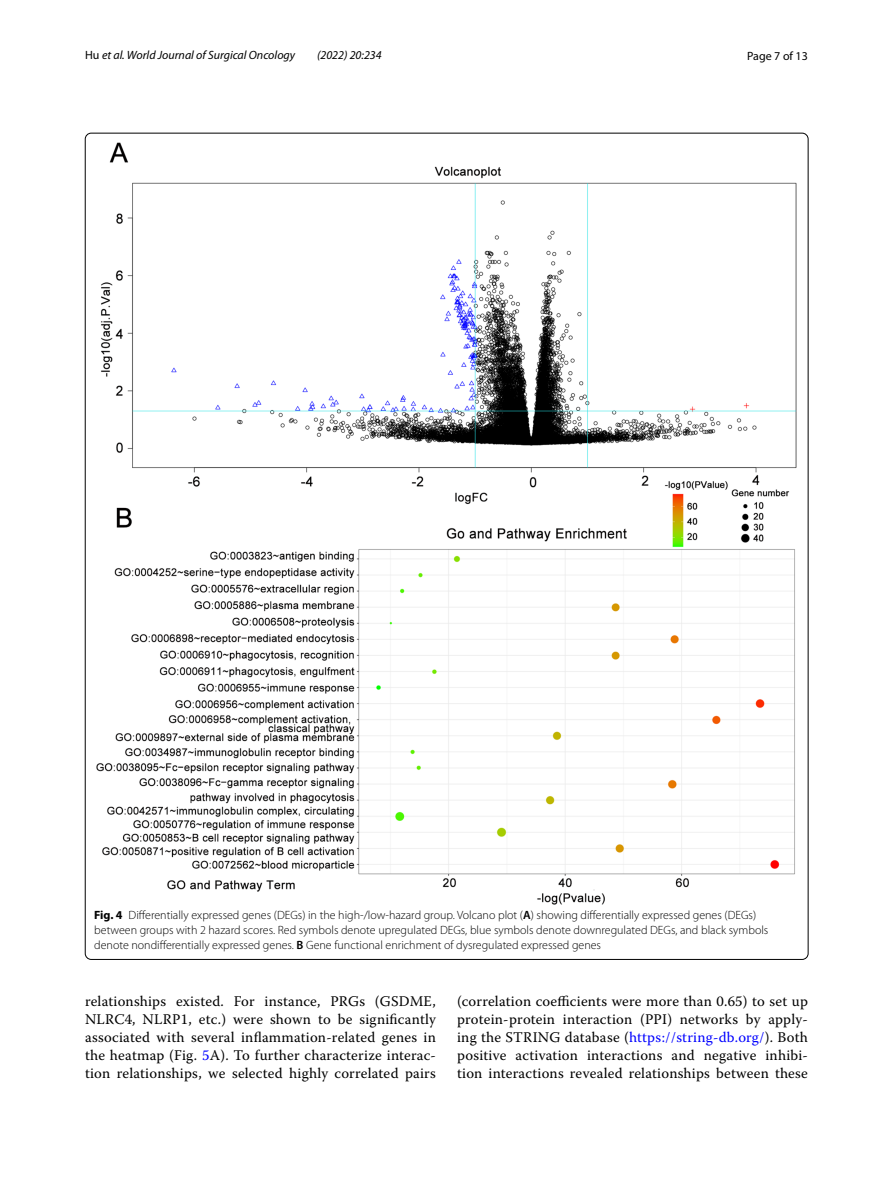
<style>
.page{position:relative;width:893px;height:1187px;background:#fff}
.page>*{position:absolute;margin:0;border:0;box-sizing:border-box;transform-origin:0 0}
.t1{font:14.7px/18px "Warnock Pro";letter-spacing:.015em;color:#000;text-align:justify}
.t2{font:300 12px/15px "Myriad Pro";color:#000}
.t3{font:italic 12px "Myriad Pro";color:#000}
.t4{font:12px "Myriad Pro";color:#000}
.s1{font-style:normal}
.s2{font-weight:700}
.s3{font-weight:600}
.s4{color:#00f}
</style>
<div class="page">
<img style="left:96px;top:142px;width:701px;height:762px">
<p class="t3" style="left:85px;top:48px;width:212px"><span class="s1">Hu</span> et al. World Journal of Surgical Oncology</p>
<p class="t3" style="left:317px;top:48px;width:66px">(2022) 20:234</p>
<p class="t4" style="left:747px;top:48px;width:62px">Page 7 of 13</p>
<p class="t2" style="left:94px;top:907px;width:676px"><span class="s2">Fig. 4</span> Differentially expressed genes (DEGs) in the high-/low-hazard group. Volcano plot (<span class="s3">A</span>) showing differentially expressed genes (DEGs) between groups with 2 hazard scores. Red symbols denote upregulated DEGs, blue symbols denote downregulated DEGs, and black symbols denote nondifferentially expressed genes. <span class="s3">B</span> Gene functional enrichment of dysregulated expressed genes</p>
<p class="t1" style="left:85px;top:991px;width:352px">relationships existed. For instance, PRGs (GSDME, NLRC4, NLRP1, etc.) were shown to be significantly associated with several inflammation-related genes in the heatmap (Fig. <span class="s4">5</span>A). To further characterize interac&shy;tion relationships, we selected highly correlated pairs</p>
<p class="t1" style="left:457px;top:991px;width:352px">(correlation coefficients were more than 0.65) to set up protein-protein interaction (PPI) networks by apply&shy;ing the STRING database (<span class="s4">https://string-db.org/</span>). Both positive activation interactions and negative inhibi&shy;tion interactions revealed relationships between these</p>
</div>
